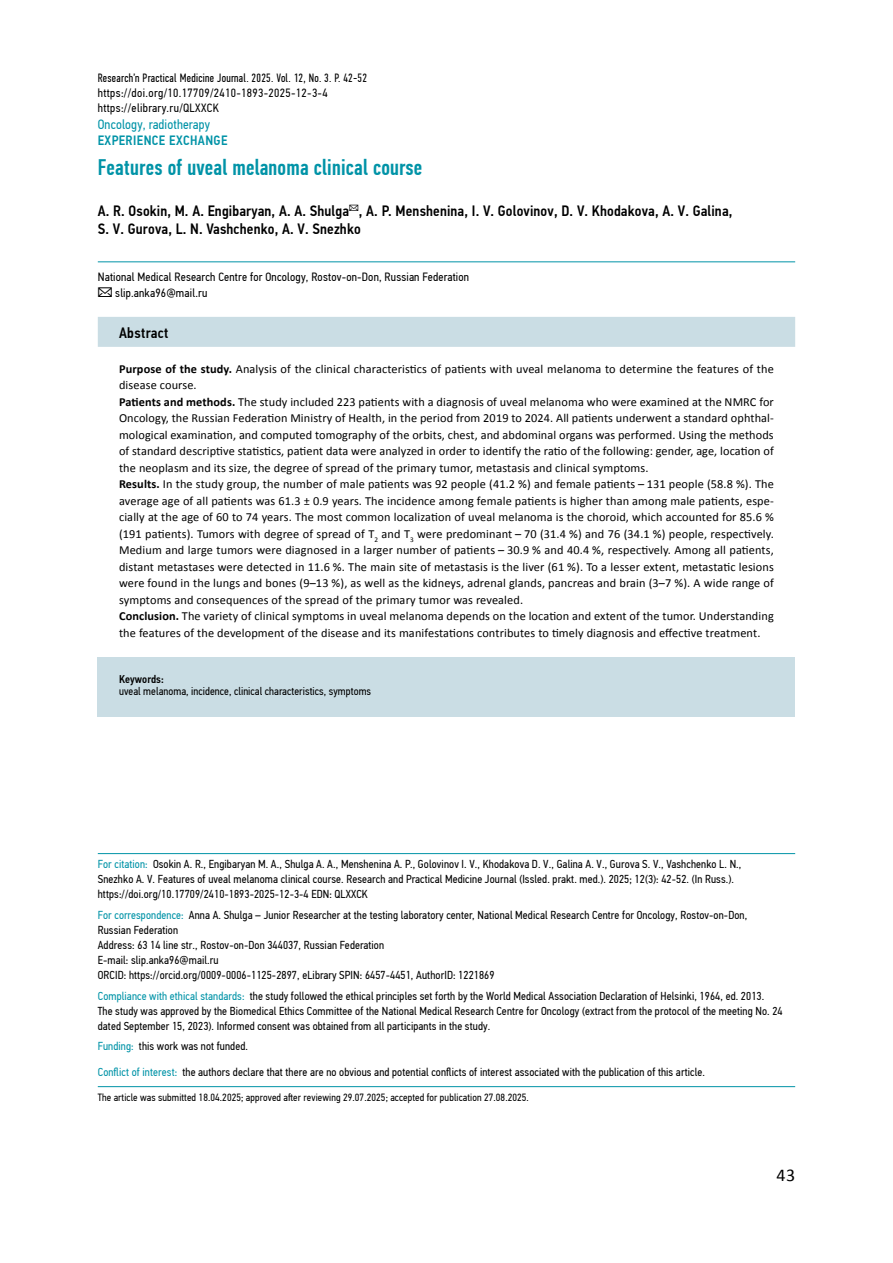
<style>
.page{position:relative;width:893px;height:1263px;background:#fff}
.page>*{position:absolute;margin:0;border:0;box-sizing:border-box;transform-origin:0 0}
.t1{font:500 22.5px "PF Din Text Comp Pro";letter-spacing:.01em;color:#0093a7}
.t2{font:18px "Calibri";color:#000}
.t3{font:500 15px/18px "PF Din Text Cond Pro";letter-spacing:.01em;color:#000}
.t4{font:13.5px "PF Din Text Cond Pro";letter-spacing:.01em;color:#0093a7}
.t5{font:500 13.5px "PF Din Text Cond Pro";letter-spacing:.03em;color:#0093a7}
.t6{font:12.3px/16.5px "Calibri";letter-spacing:.01em;color:#000}
.t7{font:12px/16.2px "PF Din Text Cond Pro";letter-spacing:.015em;color:#000}
.t8{font:12px "PF Din Text Comp Pro";letter-spacing:.025em;color:#000}
.t9{font:11.55px/15px "PF Din Text Cond Pro";letter-spacing:.01em;color:#000}
.t10{font:11.25px "PF Din Text Cond Pro";letter-spacing:.005em;color:#000}
.t11{font:500 11.25px "PF Din Text Cond Pro";letter-spacing:.005em;color:#000}
.t12{font:10.5px "PF Din Text Cond Pro";letter-spacing:.01em;color:#000}
.s1{font-weight:700}
.s2{color:#0093a7}
</style>
<div class="page">
<hr style="left:98px;top:853px;width:697px;height:1px;background:#0093a7">
<hr style="left:98px;top:1086px;width:697px;height:1px;background:#0093a7">
<hr style="left:98px;top:262px;width:697px;height:1px;background:#0093a7">
<div style="left:98px;top:317px;width:697px;height:30px;background:#cadde4"></div>
<div style="left:98px;top:657px;width:697px;height:60px;background:#cadde4"></div>
<p class="t8" style="left:98px;top:71px;width:271px">Research’n Practical Medicine Journal. 2025. Vol. 12, No. 3. P. 42-52</p>
<p class="t7" style="left:98px;top:86px;width:231px;line-height:15px">https://doi.org/10.17709/2410-1893-2025-12-3-4 https://elibrary.ru/QLXXCK</p>
<p class="t4" style="left:98px;top:116px;width:114px">Oncology, radiotherapy</p>
<p class="t5" style="left:98px;top:133px;width:131px">EXPERIENCE EXCHANGE</p>
<h1 class="t1" style="left:98px;top:155px;width:326px">Features of uveal melanoma clinical course</h1>
<p class="t3" style="left:98px;top:202px;width:636px">A. R. Osokin, M. A. Engibaryan, A. A. Shulga , A. P. Menshenina, I. V. Golovinov, D. V. Khodakova, A. V. Galina,<br>S. V. Gurova, L. N. Vashchenko, A. V. Snezhko</p>
<p class="t7" style="left:115px;top:269px;width:355px;text-indent:-18px">National Medical Research Centre for Oncology, Rostov-on-Don, Russian Federation slip.anka96@mail.ru</p>
<p class="t3" style="left:119px;top:324px;width:51px">Abstract</p>
<p class="t6" style="left:119px;top:360px;width:656px"><span class="s1">Purpose of the study.</span> Analysis of the clinical characteristics of patients with uveal melanoma to determine the features of the disease course.<br><span class="s1">Patients and methods.</span> The study included 223 patients with a diagnosis of uveal melanoma who were examined at the NMRC for Oncology, the Russian Federation Ministry of Health, in the period from 2019 to 2024. All patients underwent a standard ophthal&shy;mological examination, and computed tomography of the orbits, chest, and abdominal organs was performed. Using the methods of standard descriptive statistics, patient data were analyzed in order to identify the ratio of the following: gender, age, location of the neoplasm and its size, the degree of spread of the primary tumor, metastasis and clinical symptoms.<br><span class="s1">Results.</span> In the study group, the number of male patients was 92 people (41.2 %) and female patients – 131 people (58.8 %). The average age of all patients was 61.3 ± 0.9 years. The incidence among female patients is higher than among male patients, espe&shy;cially at the age of 60 to 74 years. The most common localization of uveal melanoma is the choroid, which accounted for 85.6 % (191 patients). Tumors with degree of spread of T<sub>2</sub> and T<sub>3</sub> were predominant – 70 (31.4 %) and 76 (34.1 %) people, respectively.<br>Medium and large tumors were diagnosed in a larger number of patients – 30.9 % and 40.4 %, respectively. Among all patients, distant metastases were detected in 11.6 %. The main site of metastasis is the liver (61 %). To a lesser extent, metastatic lesions were found in the lungs and bones (9–13 %), as well as the kidneys, adrenal glands, pancreas and brain (3–7 %). A wide range of symptoms and consequences of the spread of the primary tumor was revealed.<br><span class="s1">Conclusion.</span> The variety of clinical symptoms in uveal melanoma depends on the location and extent of the tumor. Understanding the features of the development of the disease and its manifestations contributes to timely diagnosis and effective treatment.</p>
<p class="t11" style="left:119px;top:672px;width:46px">Keywords:</p>
<p class="t10" style="left:119px;top:685px;width:254px">uveal melanoma, incidence, clinical characteristics, symptoms</p>
<p class="t9" style="left:98px;top:857px;width:645px"><span class="s2">For citation:</span> Osokin A. R., Engibaryan M. A., Shulga A. A., Menshenina A. P., Golovinov I. V., Khodakova D. V., Galina A. V., Gurova S. V., Vashchenko L. N.,<br>Snezhko A. V. Features of uveal melanoma clinical course. Research and Practical Medicine Journal (Issled. prakt. med.). 2025; 12(3): 42-52. (In Russ.). https://doi.org/10.17709/2410-1893-2025-12-3-4 EDN: QLXXCK</p>
<p class="t9" style="left:98px;top:907px;width:651px"><span class="s2">For correspondence:</span> Anna A. Shulga – Junior Researcher at the testing laboratory center, National Medical Research Centre for Oncology, Rostov-on-Don, Russian Federation<br>Address: 63 14 line str., Rostov-on-Don 344037, Russian Federation<br>E-mail: slip.anka96@mail.ru<br>ORCID: https://orcid.org/0009-0006-1125-2897, eLibrary SPIN: 6457-4451, AuthorID: 1221869</p>
<p class="t9" style="left:98px;top:988px;width:686px"><span class="s2">Compliance with ethical standards:</span> the study followed the ethical principles set forth by the World Medical Association Declaration of Helsinki, 1964, ed. 2013.<br>The study was approved by the Biomedical Ethics Committee of the National Medical Research Centre for Oncology (extract from the protocol of the meeting No. 24 dated September 15, 2023). Informed consent was obtained from all participants in the study.</p>
<p class="t9" style="left:98px;top:1039px;width:152px"><span class="s2">Funding:</span> this work was not funded.</p>
<p class="t9" style="left:98px;top:1064px;width:609px"><span class="s2">Conflict of interest:</span> the authors declare that there are no obvious and potential conflicts of interest associated with the publication of this article.</p>
<p class="t12" style="left:98px;top:1091px;width:433px">The article was submitted 18.04.2025; approved after reviewing 29.07.2025; accepted for publication 27.08.2025.</p>
<h2 class="t2" style="left:776px;top:1164px;width:20px">43</h2>
</div>
